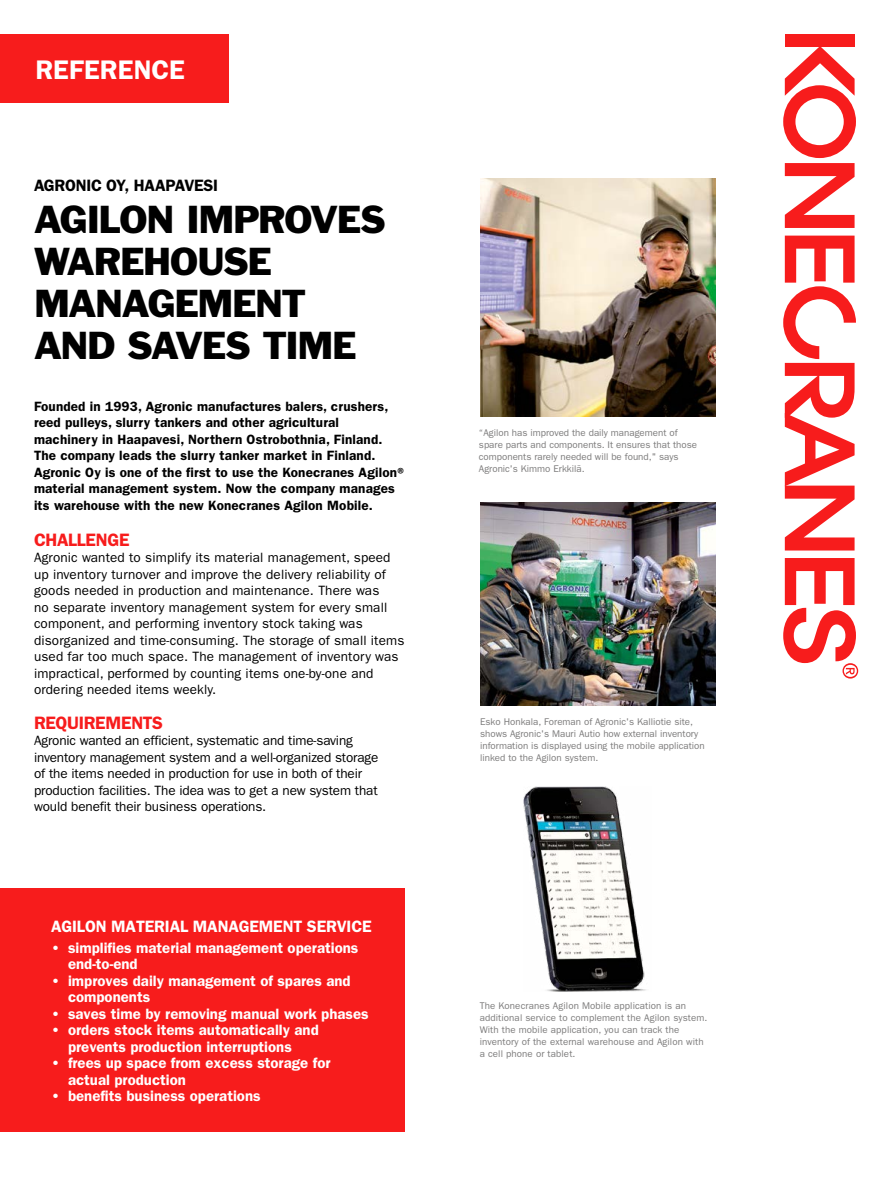
<style>
.page{position:relative;width:893px;height:1191px;background:#fff}
.page>*{position:absolute;margin:0;border:0;box-sizing:border-box;transform-origin:0 0}
.t1{font:36px/42px "Franklin Gothic Std";letter-spacing:-.04em;color:#000}
.t2{font:600 27px "ITC Franklin Gothic Std";letter-spacing:.005em;color:#fff}
.t3{font:600 18px "ITC Franklin Gothic Std";letter-spacing:-.015em;color:#f71c1c}
.t4{font:600 16.5px "ITC Franklin Gothic Std";letter-spacing:-.01em;color:#fff}
.t5{font:600 16.5px "ITC Franklin Gothic Std";letter-spacing:-.015em;color:#000}
.t6{font:600 15px/16.5px "ITC Franklin Gothic Std";color:#fff}
.t7{font:13.5px/16.5px "ITC Franklin Gothic Std";letter-spacing:.01em;color:#000}
.t8{font:600 13.5px/16.5px "ITC Franklin Gothic Std";letter-spacing:.01em;color:#000}
.t9{font:13.5px/16.5px "ITC Franklin Gothic Std";letter-spacing:-.01em;color:#000}
.t10{font:9.75px/12px "ITC Franklin Gothic Std";color:#7c7b7b}
</style>
<div class="page">
<svg style="left:783px;top:558px;width:75px;height:120px"></svg>
<svg style="left:783px;top:236px;width:73px;height:314px"></svg>
<div style="left:785px;top:34px;width:69px;height:13px;background:#f71c1c"></div>
<svg style="left:783px;top:46px;width:73px;height:182px"></svg>
<div style="left:0;top:34px;width:228px;height:68px;background:#f71c1c"></div>
<img style="left:480px;top:179px;width:236px;height:238px">
<img style="left:480px;top:502px;width:236px;height:203px">
<div style="left:0;top:887px;width:404px;height:244px;background:#f71c1c"></div>
<img style="left:523px;top:787px;width:123px;height:204px">
<h2 class="t2" style="left:36px;top:53px;width:151px">REFERENCE</h2>
<h3 class="t5" style="left:34px;top:175px;width:186px">AGRONIC OY, HAAPAVESI</h3>
<h1 class="t1" style="left:34px;top:198px;width:354px">AGILON IMPROVES<br>WAREHOUSE<br>MANAGEMENT<br>AND SAVES TIME</h1>
<p class="t8" style="left:34px;top:398px;width:375px">Founded in 1993, Agronic manufactures balers, crushers, reed pulleys, slurry tankers and other agricultural<br>machinery in Haapavesi, Northern Ostrobothnia, Finland.<br>The company leads the slurry tanker market in Finland.<br>Agronic Oy is one of the first to use the Konecranes Agilon® material management system. Now the company manages its warehouse with the new Konecranes Agilon Mobile.</p>
<h3 class="t3" style="left:34px;top:529px;width:97px">CHALLENGE</h3>
<p class="t7" style="left:34px;top:549px;width:372px">Agronic wanted to simplify its material management, speed up inventory turnover and improve the delivery reliability of goods needed in production and maintenance. There was<br>no separate inventory management system for every small component, and performing inventory stock taking was disorganized and time-consuming. The storage of small items used far too much space. The management of inventory was impractical, performed by counting items one-by-one and ordering needed items weekly.</p>
<h3 class="t3" style="left:34px;top:712px;width:131px">REQUIREMENTS</h3>
<p class="t9" style="left:34px;top:732px;width:346px">Agronic wanted an efficient, systematic and time-saving inventory management system and a well-organized storage of the items needed in production for use in both of their production facilities. The idea was to get a new system that would benefit their business operations.</p>
<h3 class="t4" style="left:51px;top:916px;width:322px">AGILON MATERIAL MANAGEMENT SERVICE</h3>
<h3 class="t6" style="left:68px;top:939px;width:292px;text-indent:-17px">• simplifies material management operations end-to-end</h3>
<h3 class="t6" style="left:68px;top:972px;width:284px;text-indent:-17px">• improves daily management of spares and components</h3>
<h3 class="t6" style="left:51px;top:1005px;width:319px">• saves time by removing manual work phases</h3>
<h3 class="t6" style="left:68px;top:1022px;width:252px;text-indent:-17px">• orders stock items automatically and prevents production interruptions</h3>
<h3 class="t6" style="left:68px;top:1055px;width:264px;text-indent:-17px">• frees up space from excess storage for actual production</h3>
<h3 class="t6" style="left:51px;top:1088px;width:211px">• benefits business operations</h3>
<p class="t10" style="left:479px;top:427px;width:220px">“Agilon has improved the daily management of spare parts and components. It ensures that those components rarely needed will be found," says Agronic's Kimmo Erkkilä.</p>
<p class="t10" style="left:480px;top:715px;width:226px">Esko Honkala, Foreman of Agronic's Kalliotie site, shows Agronic's Mauri Autio how external inventory information is displayed using the mobile application linked to the Agilon system.</p>
<p class="t10" style="left:480px;top:1000px;width:229px">The Konecranes Agilon Mobile application is an additional service to complement the Agilon system.<br>With the mobile application, you can track the inventory of the external warehouse and Agilon with a cell phone or tablet.</p>
</div>
